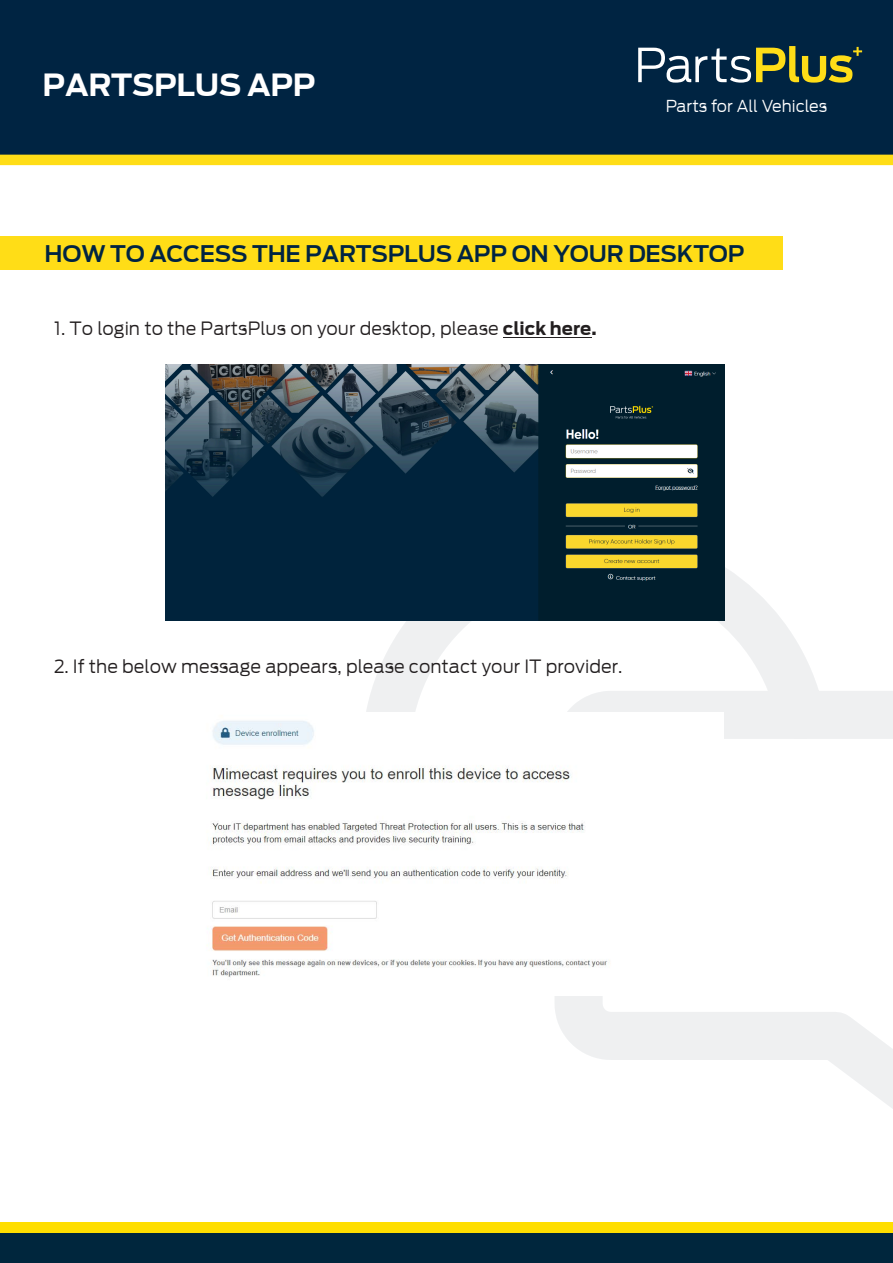
<style>
.page{position:relative;width:893px;height:1263px;background:#fff}
.page>*{position:absolute;margin:0;border:0;box-sizing:border-box;transform-origin:0 0}
.Paragraph_Style_1{font:700 30px "Ford Antenna";letter-spacing:-.01em;color:#fff}
.Paragraph_Style_1-2{font:600 22.5px "Ford Antenna";letter-spacing:-.01em;color:#002442}
.t1{font:300 18px "Ford Antenna";color:#231f20}
.t2{font:300 16.2px "Ford Antenna";color:#fff}
.s1{font-weight:700}
</style>
<div class="page">
<div style="left:0;top:1222px;width:893px;height:41px;background:#ffde00"></div>
<div style="left:0;top:1233px;width:893px;height:30px;background:#00263d"></div>
<svg style="left:338px;top:568px;width:555px;height:541px"></svg>
<div style="left:0;top:0;width:893px;height:160px;background:#002442"></div>
<div style="left:0;top:155px;width:893px;height:10px;background:#ffdd17"></div>
<svg style="left:638px;top:46px;width:224px;height:37px"></svg>
<div style="left:0;top:236px;width:782px;height:33px;background:#ffdd17"></div>
<img style="left:165px;top:364px;width:560px;height:256px">
<img style="left:207px;top:713px;width:516px;height:282px">
<hr style="left:503px;top:337px;width:88px;height:1px;background:#231f20">
<p class="Paragraph_Style_1" style="left:43px;top:67px;width:275px">PARTSPLUS APP</p>
<p class="t2" style="left:666px;top:96px;width:163px">Parts for All Vehicles</p>
<p class="Paragraph_Style_1-2" style="left:45px;top:240px;width:701px">HOW TO ACCESS THE PARTSPLUS APP ON YOUR DESKTOP</p>
<p class="t1" style="left:54px;top:318px;width:544px">1. To login to the PartsPlus on your desktop, please <span class="s1">click here.</span></p>
<p class="t1" style="left:54px;top:656px;width:570px">2. If the below message appears, please contact your IT provider.</p>
</div>
